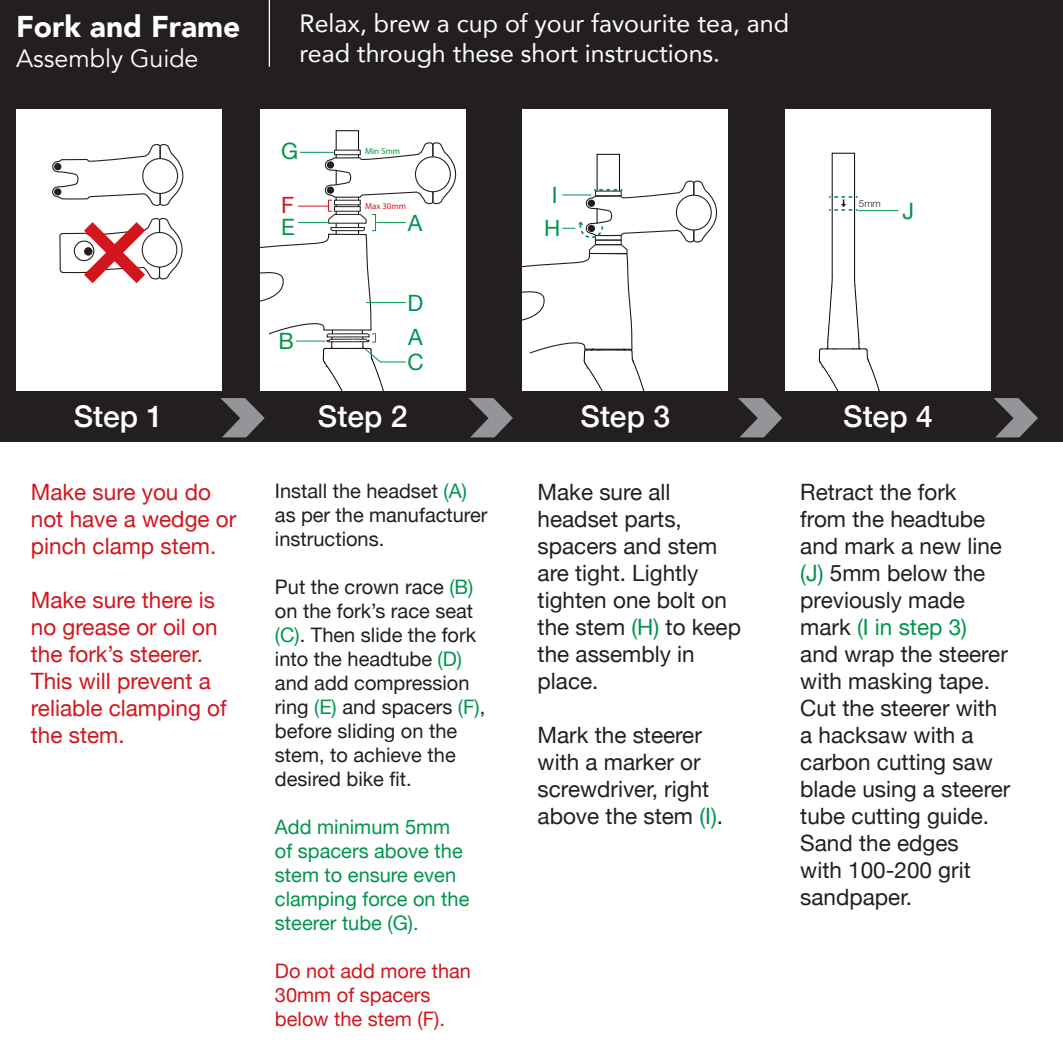
<style>
.page{position:relative;width:1063px;height:1063px;background:#fff}
.page>*{position:absolute;margin:0;border:0;box-sizing:border-box;transform-origin:0 0}
.t1{font:500 30px "Helvetica Neue";color:#fff}
.t2{font:900 30px "Avenir";color:#fff}
.t3{font:25px/30px "Avenir";color:#fff}
.t4{font:25px "Avenir";color:#fff}
.t5{font:22.5px/27px "Helvetica Neue";color:#231f20}
.t6{font:22.5px/27px "Helvetica Neue";color:#d2161e}
.t7{font:22.5px "Helvetica Neue";color:#00954c}
.t8{font:20px/24px "Helvetica Neue";color:#231f20}
.t9{font:20px/24px "Helvetica Neue";color:#00954c}
.t10{font:20px/24px "Helvetica Neue";color:#d2161e}
.t11{font:300 10px "Helvetica Neue";color:#231f20}
.t12{font:8.75px "Myriad Pro";color:#d2161e}
.t13{font:8.75px "Myriad Pro";color:#009449}
.s1{color:#00954c}
</style>
<div class="page">
<div style="left:0;top:0;width:1063px;height:442px;background:#231f20"></div>
<div style="left:16px;top:109px;width:205px;height:282px;background:#fff"></div>
<div style="left:523px;top:109px;width:205px;height:282px;background:#fff"></div>
<div style="left:785px;top:109px;width:206px;height:282px;background:#fff"></div>
<div style="left:260px;top:109px;width:205px;height:282px;background:#fff"></div>
<svg style="left:52px;top:144px;width:132px;height:140px"></svg>
<hr style="left:336px;top:131px;width:1px;height:144px;background:#040503">
<hr style="left:358px;top:131px;width:1px;height:144px;background:#040503">
<svg style="left:336px;top:130px;width:23px;height:1px"></svg>
<div style="left:328px;top:200px;width:4px;height:11px;border:1px solid #d2161e"></div>
<svg style="left:322px;top:141px;width:135px;height:64px"></svg>
<div style="left:327px;top:161px;width:7px;height:8px;background:#231f20;border-radius:50%"></div>
<div style="left:327px;top:187px;width:7px;height:7px;background:#231f20;border-radius:50%"></div>
<div style="left:415px;top:157px;width:35px;height:35px;background:#fff;border-radius:50%"></div>
<div style="left:415px;top:156px;width:36px;height:36px;border:1px solid #231f20;border-radius:50%"></div>
<hr style="left:335px;top:207px;width:25px;height:4px;background:#fff">
<div style="left:334px;top:206px;width:26px;height:5px;border:1px solid #231f20"></div>
<div style="left:335px;top:200px;width:25px;height:5px;background:#fff"></div>
<div style="left:335px;top:150px;width:25px;height:5px;background:#fff"></div>
<div style="left:334px;top:150px;width:26px;height:5px;border:1px solid #231f20"></div>
<hr style="left:597px;top:154px;width:1px;height:42px;background:#040503">
<hr style="left:619px;top:154px;width:1px;height:42px;background:#040503">
<svg style="left:597px;top:154px;width:22px;height:1px"></svg>
<hr style="left:832px;top:153px;width:1px;height:42px;background:#040503">
<hr style="left:832px;top:195px;width:1px;height:81px;background:#040503">
<hr style="left:854px;top:153px;width:1px;height:100px;background:#040503">
<svg style="left:832px;top:153px;width:22px;height:1px"></svg>
<svg style="left:819px;top:253px;width:61px;height:137px"></svg>
<svg style="left:829px;top:196px;width:29px;height:15px"></svg>
<hr style="left:298px;top:206px;width:30px;height:1px;background:#d2161e">
<hr style="left:300px;top:152px;width:34px;height:1px;background:#00954c">
<svg style="left:260px;top:214px;width:146px;height:176px"></svg>
<hr style="left:858px;top:210px;width:40px;height:1px;background:#00954c">
<svg style="left:523px;top:179px;width:195px;height:211px"></svg>
<svg style="left:220px;top:398px;width:45px;height:39px"></svg>
<svg style="left:469px;top:398px;width:44px;height:39px"></svg>
<svg style="left:738px;top:398px;width:44px;height:39px"></svg>
<svg style="left:994px;top:398px;width:44px;height:39px"></svg>
<hr style="left:269px;top:0;width:1px;height:67px;background:#fff">
<p class="t2" style="left:16px;top:1px;width:226px">Fork and Frame</p>
<p class="t4" style="left:16px;top:43px;width:184px">Assembly Guide</p>
<p class="t3" style="left:299px;top:7px;width:491px">Relax, brew a cup of your favourite tea, and read through these short instructions.</p>
<p class="t7" style="left:281px;top:135px;width:19px">G</p>
<p class="t13" style="left:365px;top:146px;width:37px">Min 5mm</p>
<p class="t6" style="left:281px;top:193px;width:14px">F</p>
<p class="t7" style="left:281px;top:211px;width:15px">E</p>
<p class="t12" style="left:365px;top:200px;width:43px">Max 30mm</p>
<p class="t7" style="left:408px;top:207px;width:16px">A</p>
<p class="t7" style="left:552px;top:178px;width:7px">I</p>
<p class="t7" style="left:544px;top:212px;width:18px">H</p>
<p class="t7" style="left:408px;top:287px;width:17px">D</p>
<p class="t7" style="left:279px;top:325px;width:17px">B</p>
<p class="t7" style="left:408px;top:321px;width:16px">A</p>
<p class="t7" style="left:408px;top:346px;width:18px">C</p>
<p class="t11" style="left:859px;top:195px;width:23px">5mm</p>
<p class="t7" style="left:903px;top:195px;width:13px">J</p>
<p class="t1" style="left:74px;top:392px;width:91px">Step 1</p>
<p class="t1" style="left:318px;top:392px;width:91px">Step 2</p>
<p class="t1" style="left:581px;top:392px;width:91px">Step 3</p>
<p class="t1" style="left:843px;top:392px;width:91px">Step 4</p>
<p class="t6" style="left:31px;top:480px;width:207px">Make sure you do not have a wedge or pinch clamp stem.</p>
<p class="t6" style="left:31px;top:588px;width:197px">Make sure there is no grease or oil on the fork’s steerer.<br>This will prevent a reliable clamping of the stem.</p>
<p class="t8" style="left:275px;top:480px;width:214px">Install the headset <span class="s1">(A) </span>as per the manufacturer instructions.</p>
<p class="t8" style="left:275px;top:576px;width:212px">Put the crown race <span class="s1">(B) </span>on the fork’s race seat <span class="s1">(C)</span>. Then slide the fork into the headtube <span class="s1">(D) </span>and add compression ring <span class="s1">(E)</span> and spacers <span class="s1">(F)</span>, before sliding on the stem, to achieve the desired bike fit.</p>
<p class="t9" style="left:275px;top:816px;width:196px">Add minimum 5mm of spacers above the stem to ensure even clamping force on the steerer tube (G).</p>
<p class="t10" style="left:275px;top:960px;width:198px">Do not add more than<br>30mm of spacers below the stem (F).</p>
<p class="t5" style="left:538px;top:480px;width:205px">Make sure all headset parts, spacers and stem are tight. Lightly tighten one bolt on the stem <span class="s1">(H)</span> to keep the assembly in place.</p>
<p class="t5" style="left:538px;top:723px;width:187px">Mark the steerer with a marker or screwdriver, right above the stem <span class="s1">(I)</span>.</p>
<p class="t5" style="left:800px;top:480px;width:212px">Retract the fork<br>from the headtube and mark a new line <span class="s1">(J)</span> 5mm below the previously made mark <span class="s1">(I in step 3) </span>and wrap the steerer with masking tape.<br>Cut the steerer with a hacksaw with a carbon cutting saw blade using a steerer tube cutting guide.<br>Sand the edges<br>with 100-200 grit sandpaper.</p>
</div>
